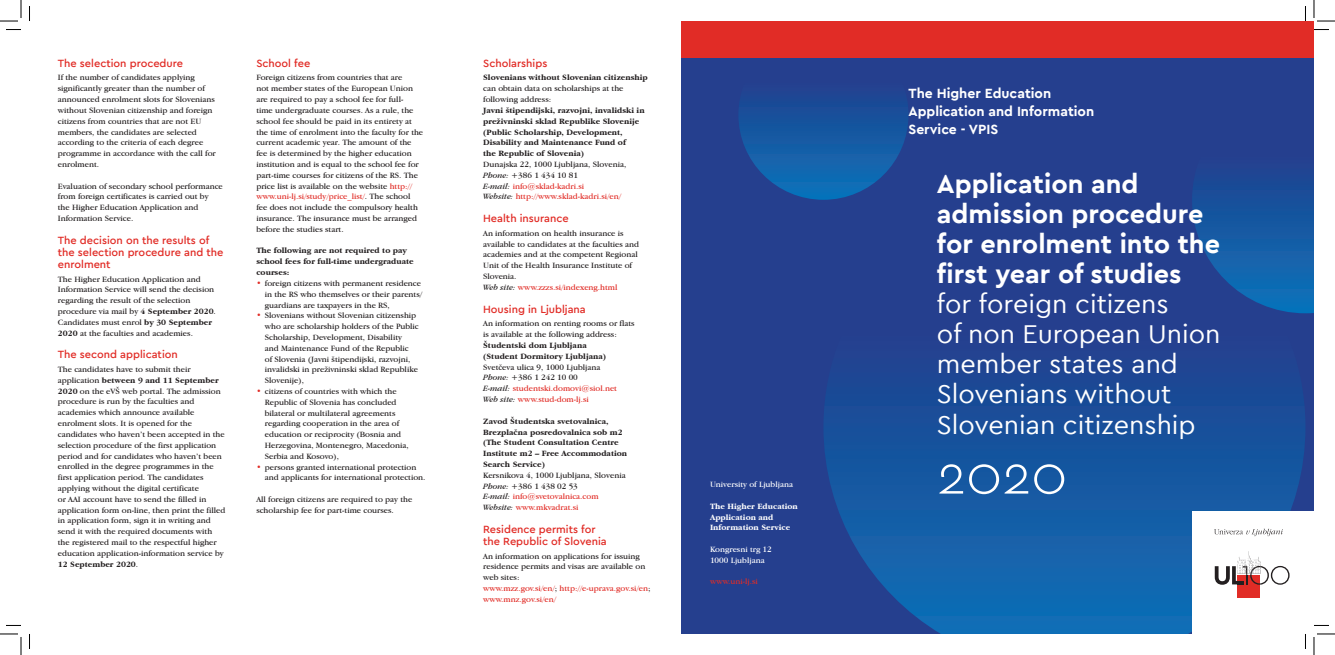
<style>
.page{position:relative;width:1335px;height:655px;background:#fff}
.page>*{position:absolute;margin:0;border:0;box-sizing:border-box;transform-origin:0 0}
.naslov{font:300 54px "Cera";color:#fff}
.naslov-2{font:27px/30px "Cera";color:#fff}
.naslov-3{font:700 14px/18px "Cera";color:#fff}
.podnaslov{font:500 11px/12px "Cera";color:#e12c26}
.naštevanje{font:8.4px/10.8px "Garamond IT Cby BT";color:#231f20}
.naštevanje-2{font:700 8.4px/10.8px "Garamond IT Cby BT";color:#231f20}
.naštevanje-3{font:8.4px/10.8px "Garamond IT Cby BT";color:#e12c26}
.text{font:700 8.4px/10.8px "Garamond IT Cby BT";color:#fff}
.text-2{font:8.4px "Garamond IT Cby BT";color:#fff}
.text-3{font:8.4px "Garamond IT Cby BT";color:#e12c26}
.s1{font-weight:700}
.s2{color:#e12c26}
.s3{font-style:italic}
.s4{font-style:italic;color:#231f20}
.s5{color:#231f20}
</style>
<div class="page">
<div style="left:681px;top:21px;width:633px;height:612px;background:#253f8e"></div>
<svg style="left:824px;top:185px;width:481px;height:448px"></svg>
<svg style="left:738px;top:30px;width:170px;height:170px"></svg>
<svg style="left:1192px;top:181px;width:122px;height:132px"></svg>
<div style="left:681px;top:21px;width:633px;height:37px;background:#e12c26"></div>
<div style="left:1192px;top:511px;width:122px;height:122px;background:#fff"></div>
<svg style="left:1214px;top:528px;width:68px;height:8px"></svg>
<div style="left:1237px;top:574px;width:23px;height:23px;background:#e12c26"></div>
<svg style="left:1214px;top:551px;width:75px;height:33px"></svg>
<svg style="left:6px;top:29px;width:15px;height:1px"></svg>
<svg style="left:1314px;top:29px;width:15px;height:1px"></svg>
<svg style="left:6px;top:625px;width:15px;height:1px"></svg>
<svg style="left:1314px;top:625px;width:15px;height:1px"></svg>
<svg style="left:29px;top:6px;width:1px;height:15px"></svg>
<svg style="left:29px;top:634px;width:1px;height:14px"></svg>
<svg style="left:1305px;top:6px;width:1px;height:15px"></svg>
<svg style="left:1305px;top:634px;width:1px;height:14px"></svg>
<svg style="left:0;top:0;width:22px;height:22px"></svg>
<svg style="left:0;top:633px;width:22px;height:21px"></svg>
<svg style="left:1313px;top:0;width:22px;height:22px"></svg>
<svg style="left:1313px;top:633px;width:22px;height:21px"></svg>
<p class="podnaslov" style="left:58px;top:57px;width:127px">The selection procedure</p>
<p class="naštevanje" style="left:58px;top:72px;width:159px">If the number of candidates applying significantly greater than the number of announced enrolment slots for Slovenians without Slovenian citizenship and foreign citizens from countries that are not EU members, the candidates are selected according to the criteria of each degree programme in accordance with the call for enrolment.</p>
<p class="naštevanje" style="left:58px;top:180px;width:167px">Evaluation of secondary school performance from foreign certificates is carried out by<br>the Higher Education Application and Information Service.</p>
<p class="podnaslov" style="left:58px;top:233px;width:167px">The decision on the results of the selection procedure and the enrolment</p>
<p class="naštevanje" style="left:58px;top:273px;width:160px">The Higher Education Application and Information Service will send the decision regarding the result of the selection procedure via mail by <span class="s1">4 September 2020</span>.<br>Candidates must enrol <span class="s1">by 30 September 2020</span> at the faculties and academies.</p>
<p class="podnaslov" style="left:58px;top:348px;width:121px">The second application</p>
<p class="naštevanje" style="left:58px;top:363px;width:169px">The candidates have to submit their application <span class="s1">between 9 and 11 September 2020</span> on the eVŠ web portal. The admission procedure is run by the faculties and academies which announce available enrolment slots. It is opened for the candidates who haven’t been accepted in the selection procedure of the first application period and for candidates who haven’t been enrolled in the degree programmes in the first application period. The candidates applying without the digital certificate<br>or AAI account have to send the filled in application form on-line, then print the filled in application form, sign it in writing and send it with the required documents with the registered mail to the respectful higher education application-information service by <span class="s1">12 September 2020</span>.</p>
<p class="podnaslov" style="left:256px;top:57px;width:55px">School fee</p>
<p class="naštevanje" style="left:256px;top:72px;width:168px">Foreign citizens from countries that are<br>not member states of the European Union are required to pay a school fee for full-<br>time undergraduate courses. As a rule, the school fee should be paid in its entirety at the time of enrolment into the faculty for the current academic year. The amount of the fee is determined by the higher education institution and is equal to the school fee for part-time courses for citizens of the RS. The price list is available on the website <span class="s2">http:// www.uni-lj.si/study/price_list/</span>. The school fee does not include the compulsory health insurance. The insurance must be arranged before the studies start.</p>
<p class="naštevanje-2" style="left:256px;top:245px;width:159px">The following are not required to pay school fees for full-time undergraduate courses:</p>
<p class="naštevanje" style="left:265px;top:277px;width:159px;text-indent:-9px"><span class="s2">•</span> foreign citizens with permanent residence in the RS who themselves or their parents/ guardians are taxpayers in the RS,</p>
<p class="naštevanje" style="left:265px;top:310px;width:155px;text-indent:-9px"><span class="s2">•</span> Slovenians without Slovenian citizenship who are scholarship holders of the Public Scholarship, Development, Disability<br>and Maintenance Fund of the Republic<br>of Slovenia (Javni štipendijski, razvojni, invalidski in preživninski sklad Republike Slovenije),</p>
<p class="naštevanje" style="left:265px;top:385px;width:145px;text-indent:-9px"><span class="s2">•</span> citizens of countries with which the Republic of Slovenia has concluded bilateral or multilateral agreements regarding cooperation in the area of education or reciprocity (Bosnia and Herzegovina, Montenegro, Macedonia, Serbia and Kosovo),</p>
<p class="naštevanje" style="left:265px;top:461px;width:162px;text-indent:-9px"><span class="s2">•</span> persons granted international protection and applicants for international protection.</p>
<p class="naštevanje" style="left:256px;top:493px;width:157px">All foreign citizens are required to pay the scholarship fee for part-time courses.</p>
<p class="podnaslov" style="left:483px;top:57px;width:66px">Scholarships</p>
<p class="naštevanje" style="left:483px;top:72px;width:166px"><span class="s1">Slovenians without Slovenian citizenship </span>can obtain data on scholarships at the following address:</p>
<p class="naštevanje-2" style="left:483px;top:105px;width:163px">Javni štipendijski, razvojni, invalidski in preživninski sklad Republike Slovenije (Public Scholarship, Development, Disability and Maintenance Fund of<br>the Republic of Slovenia)</p>
<p class="naštevanje" style="left:483px;top:159px;width:145px">Dunajska 22, 1000 Ljubljana, Slovenia,<br><span class="s3">Phone:</span> +386 1 434 10 81</p>
<p class="naštevanje-3" style="left:483px;top:180px;width:102px"><span class="s4">E-mail:</span> info@sklad-kadri.si</p>
<p class="naštevanje-3" style="left:483px;top:191px;width:139px"><span class="s4">Website:</span> http://www.sklad-kadri.si/en/</p>
<p class="podnaslov" style="left:483px;top:212px;width:87px">Health insurance</p>
<p class="naštevanje" style="left:483px;top:227px;width:157px">An information on health insurance is available to candidates at the faculties and academies and at the competent Regional Unit of the Health Insurance Institute of Slovenia.</p>
<p class="naštevanje-3" style="left:483px;top:281px;width:136px"><span class="s4">Web site:</span> www.zzzs.si/indexeng.html</p>
<p class="podnaslov" style="left:483px;top:302px;width:104px">Housing in Ljubljana</p>
<p class="naštevanje" style="left:483px;top:318px;width:153px">An information on renting rooms or flats is available at the following address:</p>
<p class="naštevanje-2" style="left:483px;top:340px;width:124px">Študentski dom Ljubljana (Student Dormitory Ljubljana)</p>
<p class="naštevanje" style="left:483px;top:361px;width:119px">Svetčeva ulica 9, 1000 Ljubljana</p>
<p class="naštevanje" style="left:483px;top:372px;width:96px"><span class="s3">Phone:</span> +386 1 242 10 00</p>
<p class="naštevanje-3" style="left:483px;top:383px;width:135px"><span class="s4">E-mail:</span> studentski.domovi@siol.net</p>
<p class="naštevanje-3" style="left:483px;top:393px;width:107px"><span class="s4">Web site:</span> www.stud-dom-lj.si</p>
<p class="naštevanje-2" style="left:483px;top:415px;width:145px">Zavod Študentska svetovalnica,<br>Brezplačna posredovalnica sob m2 (The Student Consultation Centre<br>Institute m2 – Free Accommodation<br>Search Service)</p>
<p class="naštevanje" style="left:483px;top:469px;width:144px">Kersnikova 4, 1000 Ljubljana, Slovenia</p>
<p class="naštevanje" style="left:483px;top:480px;width:96px"><span class="s3">Phone:</span> +386 1 438 02 53</p>
<p class="naštevanje-3" style="left:483px;top:491px;width:117px"><span class="s4">E-mail:</span> info@svetovalnica.com</p>
<p class="naštevanje-3" style="left:483px;top:501px;width:97px"><span class="s4">Website:</span> www.mkvadrat.si</p>
<p class="podnaslov" style="left:483px;top:522px;width:125px">Residence permits for the Republic of Slovenia</p>
<p class="naštevanje" style="left:483px;top:550px;width:164px">An information on applications for issuing residence permits and visas are available on web sites:</p>
<p class="naštevanje-3" style="left:483px;top:582px;width:169px">www.mzz.gov.si/en/<span class="s5">;</span> http://e-uprava.gov.si/en<span class="s5">; </span>www.mnz.gov.si/en/</p>
<p class="text-2" style="left:710px;top:479px;width:84px">University of Ljubljana</p>
<p class="text" style="left:710px;top:500px;width:89px">The Higher Education<br>Application and<br>Information Service</p>
<p class="text-2" style="left:710px;top:544px;width:63px">Kongresni trg 12</p>
<p class="text-2" style="left:710px;top:554px;width:56px">1000 Ljubljana</p>
<p class="text-3" style="left:710px;top:576px;width:49px">www.uni-lj.si</p>
<p class="naslov-3" style="left:908px;top:83px;width:187px">The Higher Education<br>Application and Information<br>Service - VPIS</p>
<p class="naslov-2" style="left:937px;top:168px;width:285px"><span class="s1">Application and admission procedure for enrolment into the first year of studies </span>for foreign citizens<br>of non European Union member states and<br>Slovenians without<br>Slovenian citizenship</p>
<p class="naslov" style="left:937px;top:439px;width:132px">2020</p>
</div>
